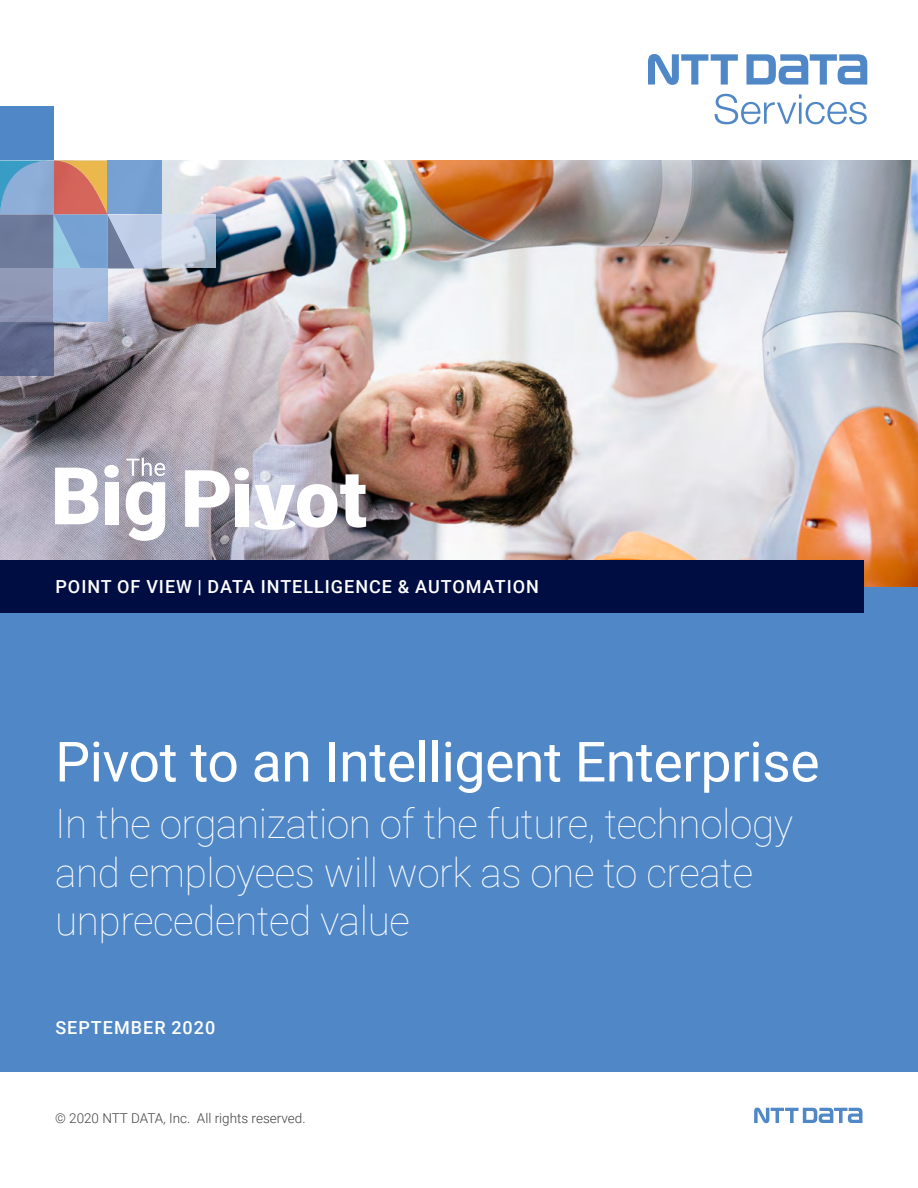
<style>
.page{position:relative;width:918px;height:1188px;background:#fff}
.page>*{position:absolute;margin:0;border:0;box-sizing:border-box;transform-origin:0 0}
.t1{font:55.5px "Roboto";letter-spacing:-.01em;color:#fff}
.t2{font:100 40.5px/48.6px "Roboto";letter-spacing:-.01em;color:#fff}
.t3{font:500 18px "Roboto";letter-spacing:.055em;color:#fff}
.t4{font:300 13.5px "Roboto";color:#414042}
</style>
<div class="page">
<svg style="left:715px;top:94px;width:152px;height:30px"></svg>
<svg style="left:747px;top:54px;width:120px;height:31px"></svg>
<svg style="left:648px;top:54px;width:90px;height:31px"></svg>
<svg style="left:754px;top:1108px;width:109px;height:15px"></svg>
<img style="left:0;top:160px;width:918px;height:427px">
<div style="left:0;top:587px;width:918px;height:484px;background:#5087c7"></div>
<div style="left:0;top:268px;width:54px;height:54px;background:#8f98b4"></div>
<div style="left:54px;top:268px;width:54px;height:54px;background:#a3b9dc"></div>
<svg style="left:162px;top:214px;width:54px;height:54px;background:#c8d3e4"></svg>
<svg style="left:0;top:322px;width:54px;height:54px;background:#5c6688"></svg>
<svg style="left:0;top:161px;width:162px;height:108px;background:#909bb5"></svg>
<div style="left:0;top:106px;width:54px;height:54px;background:#5087c7"></div>
<div style="left:0;top:560px;width:864px;height:53px;background:#000d42"></div>
<svg style="left:185px;top:468px;width:181px;height:62px"></svg>
<svg style="left:55px;top:465px;width:64px;height:59px"></svg>
<svg style="left:126px;top:458px;width:39px;height:83px"></svg>
<p class="t3" style="left:55px;top:574px;width:485px">POINT OF VIEW | DATA INTELLIGENCE &amp; AUTOMATION</p>
<h1 class="t1" style="left:55px;top:723px;width:766px">Pivot to an Intelligent Enterprise</h1>
<p class="t2" style="left:55px;top:798px;width:740px">In the organization of the future, technology and employees will work as one to create unprecedented value</p>
<p class="t3" style="left:55px;top:1015px;width:161px">SEPTEMBER 2020</p>
<p class="t4" style="left:55px;top:1109px;width:252px">© 2020 NTT DATA, Inc. All rights reserved.</p>
</div>
